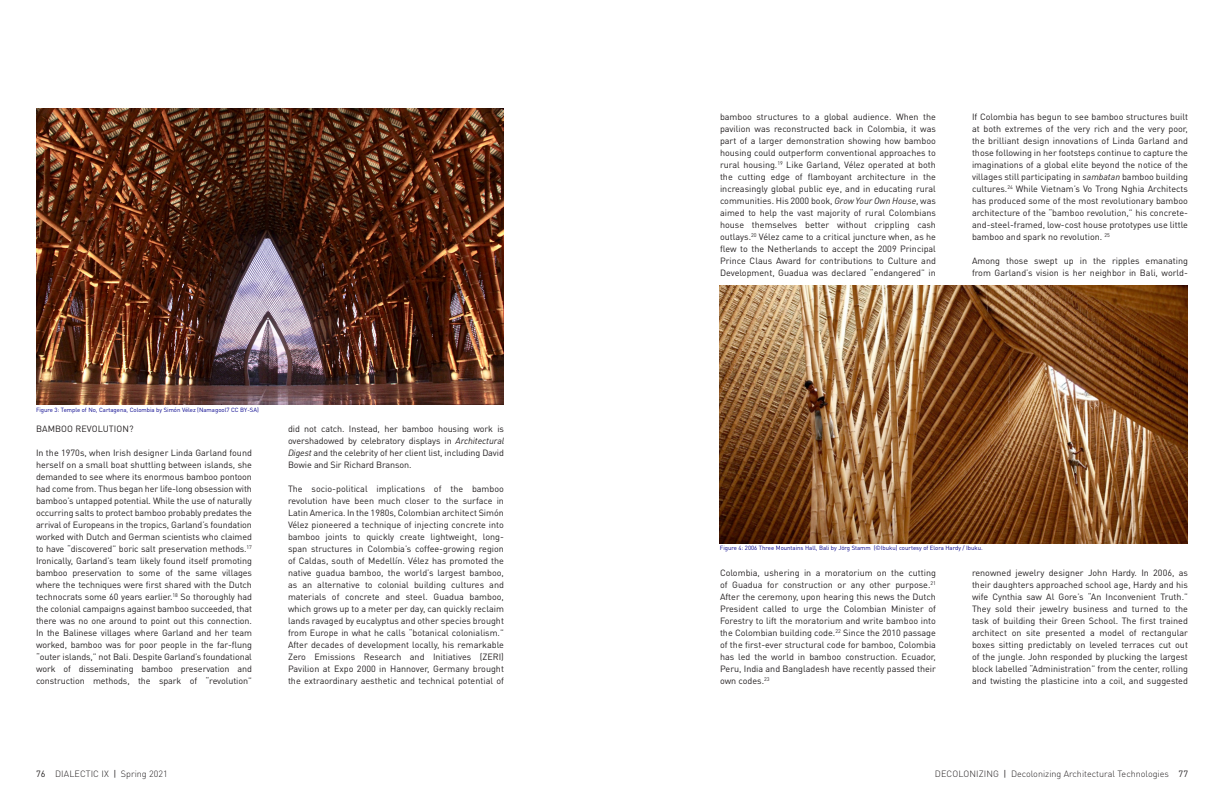
<style>
.page{position:relative;width:1224px;height:792px;background:#fff}
.page>*{position:absolute;margin:0;border:0;box-sizing:border-box;transform-origin:0 0}
.Abstract_Body{font:9px/12px "DINOT";color:#231f20;text-align:justify}
.t1{font:300 9px "DINOT";color:#231f20}
.t2{font:6px "DINOT";color:#06038d}
.s1{font-family:"DIN Pro";font-style:italic}
.s2{font-weight:400}
</style>
<div class="page">
<img style="left:36px;top:108px;width:468px;height:297px">
<img style="left:720px;top:285px;width:468px;height:258px">
<p class="t2" style="left:36px;top:406px;width:224px">Figure 3: Temple of No, Cartagena, Colombia by Simón Vélez (Namagool7 CC BY-SA)</p>
<p class="Abstract_Body" style="left:36px;top:422px;width:99px">BAMBOO REVOLUTION?</p>
<p class="Abstract_Body" style="left:36px;top:446px;width:218px">In the 1970s, when Irish designer Linda Garland found herself on a small boat shuttling between islands, she demanded to see where its enormous bamboo pontoon had come from. Thus began her life-long obsession with bamboo’s untapped potential. While the use of naturally occurring salts to protect bamboo probably predates the arrival of Europeans in the tropics, Garland’s foundation worked with Dutch and German scientists who claimed to have “discovered” boric salt preservation methods.<sup>17<br></sup>Ironically, Garland’s team likely found itself promoting bamboo preservation to some of the same villages where the techniques were first shared with the Dutch technocrats some 60 years earlier.<sup>18</sup> So thoroughly had the colonial campaigns against bamboo succeeded, that there was no one around to point out this connection.<br>In the Balinese villages where Garland and her team worked, bamboo was for poor people in the far-flung “outer islands,” not Bali. Despite Garland’s foundational work of disseminating bamboo preservation and construction methods, the spark of “revolution”</p>
<p class="Abstract_Body" style="left:288px;top:422px;width:218px">did not catch. Instead, her bamboo housing work is overshadowed by celebratory displays in <span class="s1">Architectural Digest</span> and the celebrity of her client list, including David Bowie and Sir Richard Branson.</p>
<p class="Abstract_Body" style="left:288px;top:482px;width:218px">The socio-political implications of the bamboo revolution have been much closer to the surface in Latin America. In the 1980s, Colombian architect Simón Vélez pioneered a technique of injecting concrete into bamboo joints to quickly create lightweight, long&shy;span structures in Colombia’s coffee-growing region of Caldas, south of Medellín. Vélez has promoted the native guadua bamboo, the world’s largest bamboo, as an alternative to colonial building cultures and materials of concrete and steel. Guadua bamboo, which grows up to a meter per day, can quickly reclaim lands ravaged by eucalyptus and other species brought from Europe in what he calls “botanical colonialism.” After decades of development locally, his remarkable Zero Emissions Research and Initiatives (ZERI)<br>Pavilion at Expo 2000 in Hannover, Germany brought the extraordinary aesthetic and technical potential of</p>
<p class="Abstract_Body" style="left:720px;top:110px;width:218px">bamboo structures to a global audience. When the pavilion was reconstructed back in Colombia, it was part of a larger demonstration showing how bamboo housing could outperform conventional approaches to rural housing.<sup>19</sup> Like Garland, Vélez operated at both the cutting edge of flamboyant architecture in the increasingly global public eye, and in educating rural communities. His 2000 book, <span class="s1">Grow Your Own House</span>, was aimed to help the vast majority of rural Colombians house themselves better without crippling cash outlays.<sup>20</sup> Vélez came to a critical juncture when, as he flew to the Netherlands to accept the 2009 Principal Prince Claus Award for contributions to Culture and Development, Guadua was declared “endangered” in</p>
<p class="Abstract_Body" style="left:972px;top:110px;width:218px">If Colombia has begun to see bamboo structures built at both extremes of the very rich and the very poor, the brilliant design innovations of Linda Garland and those following in her footsteps continue to capture the imaginations of a global elite beyond the notice of the villages still participating in <span class="s1">sambatan</span> bamboo building cultures.<sup>24</sup> While Vietnam’s Vo Trong Nghia Architects has produced some of the most revolutionary bamboo architecture of the “bamboo revolution,” his concrete&shy;and-steel-framed, low-cost house prototypes use little bamboo and spark no revolution. <sup>25</sup></p>
<p class="Abstract_Body" style="left:972px;top:254px;width:218px">Among those swept up in the ripples emanating from Garland’s vision is her neighbor in Bali, world-</p>
<p class="t2" style="left:720px;top:544px;width:264px">Figure 4: 2006 Three Mountains Hall, Bali by Jörg Stamm (©Ibuku) courtesy of Elora Hardy / Ibuku.</p>
<p class="Abstract_Body" style="left:720px;top:566px;width:218px">Colombia, ushering in a moratorium on the cutting of Guadua for construction or any other purpose.<sup>21<br></sup>After the ceremony, upon hearing this news the Dutch President called to urge the Colombian Minister of Forestry to lift the moratorium and write bamboo into the Colombian building code.<sup>22</sup> Since the 2010 passage of the first-ever structural code for bamboo, Colombia has led the world in bamboo construction. Ecuador, Peru, India and Bangladesh have recently passed their own codes.<sup>23</sup></p>
<p class="Abstract_Body" style="left:972px;top:566px;width:218px">renowned jewelry designer John Hardy. In 2006, as their daughters approached school age, Hardy and his wife Cynthia saw Al Gore’s “An Inconvenient Truth.” They sold their jewelry business and turned to the task of building their Green School. The first trained architect on site presented a model of rectangular boxes sitting predictably on leveled terraces cut out of the jungle. John responded by plucking the largest block labelled “Administration” from the center, rolling and twisting the plasticine into a coil, and suggested</p>
<p class="t1" style="left:36px;top:767px;width:133px"><span class="s2">76</span> DIALECTIC IX <span class="s2">|</span> Spring 2021</p>
<p class="t1" style="left:935px;top:767px;width:255px">DECOLONIZING <span class="s2">|</span> Decolonizing Architectural Technologies <span class="s2">77</span></p>
</div>
